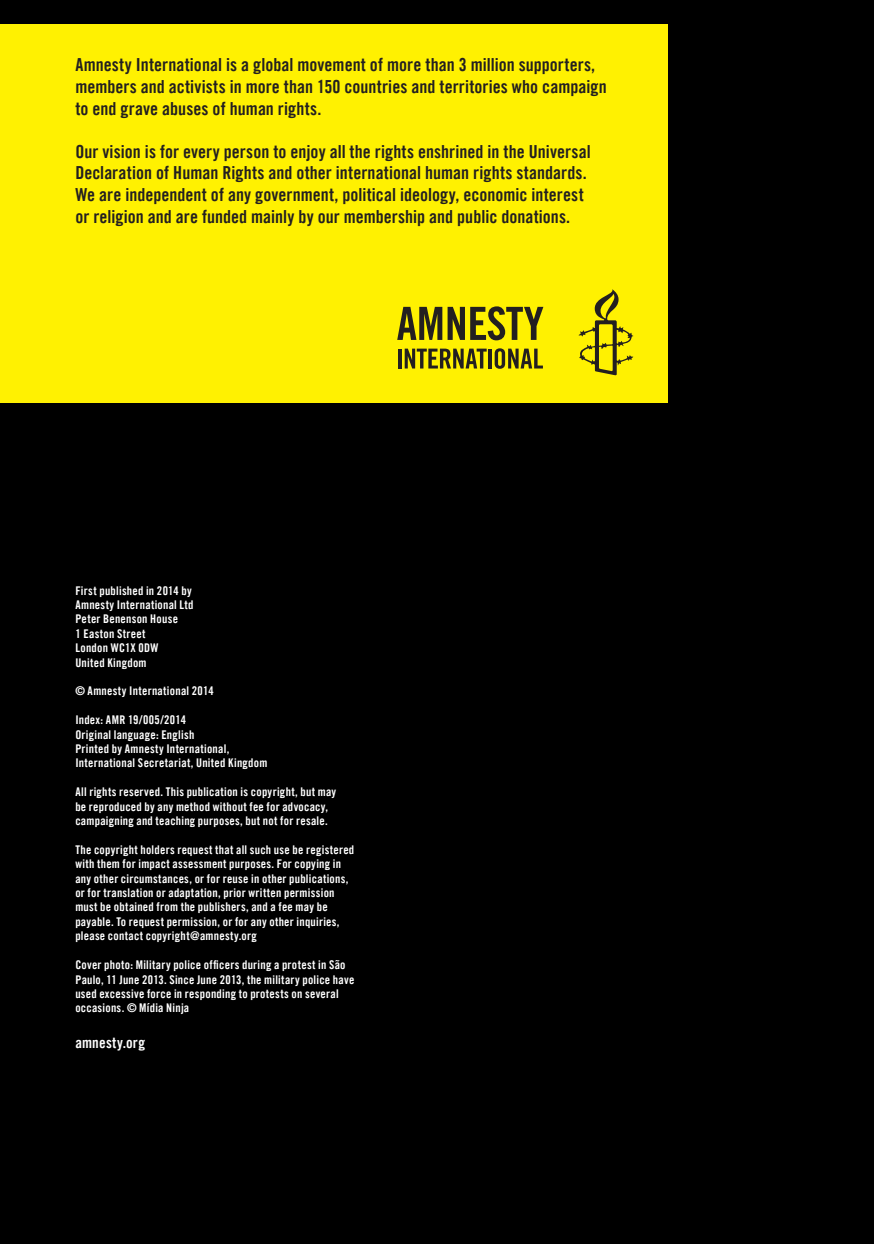
<style>
.page{position:relative;width:874px;height:1244px;background:#fff}
.page>*{position:absolute;margin:0;border:0;box-sizing:border-box;transform-origin:0 0}
.t1{font:18px/21.6px "Amnesty Trade Gothic Bd Cn 20";letter-spacing:.005em;color:#231f20}
.t2{font:15px "Amnesty Trade Gothic Bd Cn 20";letter-spacing:.015em;color:#fff}
.t3{font:12px/14.4px "Amnesty Trade Gothic Bd Cn 20";letter-spacing:.02em;color:#fff}
</style>
<div class="page">
<div style="left:0;top:0;width:873px;height:1243px;background:#000"></div>
<div style="left:0;top:24px;width:667px;height:379px;background:#fff101"></div>
<hr style="left:398px;top:348px;width:3px;height:20px;background:#231f20">
<svg style="left:404px;top:348px;width:82px;height:20px"></svg>
<hr style="left:488px;top:348px;width:3px;height:20px;background:#231f20">
<svg style="left:494px;top:348px;width:49px;height:21px"></svg>
<svg style="left:397px;top:306px;width:146px;height:34px"></svg>
<svg style="left:578px;top:289px;width:55px;height:86px"></svg>
<p class="t1" style="left:75px;top:54px;width:533px">Amnesty International is a global movement of more than 3 million supporters, members and activists in more than 150 countries and territories who campaign</p>
<p class="t1" style="left:75px;top:97px;width:247px">to end grave abuses of human rights.</p>
<p class="t1" style="left:75px;top:140px;width:516px">Our vision is for every person to enjoy all the rights enshrined in the Universal<br>Declaration of Human Rights and other international human rights standards.</p>
<p class="t1" style="left:75px;top:184px;width:510px">We are independent of any government, political ideology, economic interest or religion and are funded mainly by our membership and public donations.</p>
<p class="t3" style="left:75px;top:583px;width:118px">First published in 2014 by</p>
<p class="t3" style="left:75px;top:597px;width:120px">Amnesty International Ltd</p>
<p class="t3" style="left:75px;top:611px;width:104px">Peter Benenson House</p>
<p class="t3" style="left:75px;top:626px;width:72px">1 Easton Street</p>
<p class="t3" style="left:75px;top:640px;width:85px">London WC1X 0DW</p>
<p class="t3" style="left:75px;top:655px;width:73px">United Kingdom</p>
<p class="t3" style="left:75px;top:683px;width:140px">© Amnesty International 2014</p>
<p class="t3" style="left:75px;top:712px;width:112px">Index: AMR 19/005/2014</p>
<p class="t3" style="left:75px;top:727px;width:120px">Original language: English</p>
<p class="t3" style="left:75px;top:741px;width:155px">Printed by Amnesty International,</p>
<p class="t3" style="left:75px;top:755px;width:193px">International Secretariat, United Kingdom</p>
<p class="t3" style="left:75px;top:784px;width:262px">All rights reserved. This publication is copyright, but may be reproduced by any method without fee for advocacy, campaigning and teaching purposes, but not for resale.</p>
<p class="t3" style="left:75px;top:842px;width:280px">The copyright holders request that all such use be registered with them for impact assessment purposes. For copying in any other circumstances, or for reuse in other publications, or for translation or adaptation, prior written permission must be obtained from the publishers, and a fee may be payable. To request permission, or for any other inquiries, please contact copyright@amnesty.org</p>
<p class="t3" style="left:75px;top:957px;width:280px">Cover photo: Military police officers during a protest in São Paulo, 11 June 2013. Since June 2013, the military police have used excessive force in responding to protests on several occasions. © Mídia Ninja</p>
<p class="t2" style="left:75px;top:1033px;width:71px">amnesty.org</p>
</div>
